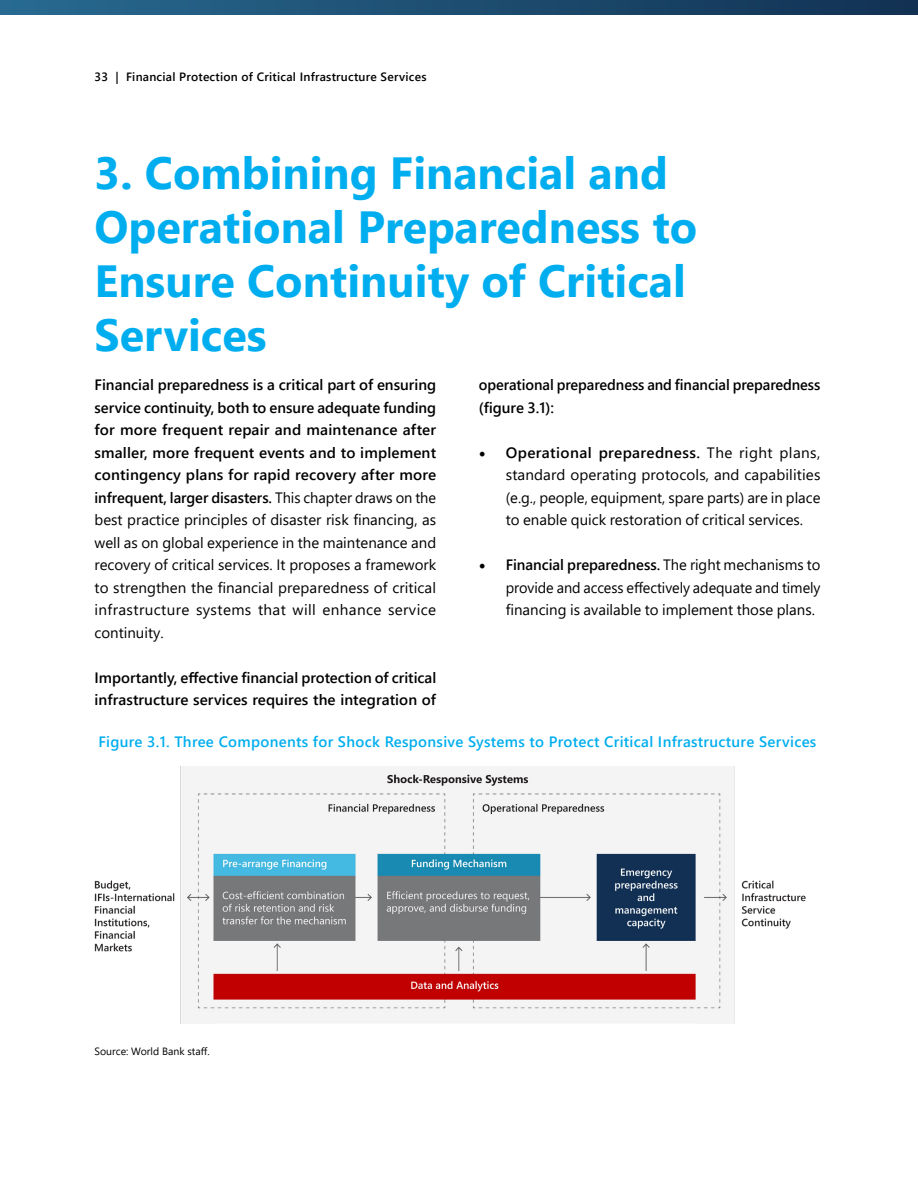
<style>
.page{position:relative;width:918px;height:1188px;background:#fff}
.page>*{position:absolute;margin:0;border:0;box-sizing:border-box;transform-origin:0 0}
.t1{font:700 45px/54px "Segoe UI";color:#00aeef}
.t2{font:15px/22.5px "Segoe UI";color:#000;text-align:justify}
.t3{font:600 15px/22.5px "Segoe UI";color:#000}
.t4{font:600 15px "Segoe UI";letter-spacing:.02em;color:#00aeef}
.t5{font:600 12px "Segoe UI";letter-spacing:.02em;color:#000}
.t6{font:10.5px "Segoe UI";color:#000}
.s1{font-weight:600}
.s2{font-family:"Minion Pro";font-size:18px}
</style>
<div class="page">
<img style="left:94px;top:766px;width:712px;height:257px">
<svg style="left:0;top:0;width:918px;height:15px;background:#1d4d71"></svg>
<p class="t5" style="left:94px;top:65px;width:334px">33 | Financial Protection of Critical Infrastructure Services</p>
<h1 class="t1" style="left:94px;top:142px;width:604px">3. Combining Financial and<br>Operational Preparedness to<br>Ensure Continuity of Critical<br>Services</h1>
<p class="t2" style="left:94px;top:372px;width:343px"><span class="s1">Financial preparedness is a critical part of ensuring service continuity, both to ensure adequate funding for more frequent repair and maintenance after smaller, more frequent events and to implement contingency plans for rapid recovery after more infrequent, larger disasters.</span> This chapter draws on the best practice principles of disaster risk financing, as well as on global experience in the maintenance and recovery of critical services. It proposes a framework to strengthen the financial preparedness of critical infrastructure systems that will enhance service continuity.</p>
<p class="t3" style="left:94px;top:665px;width:343px">Importantly, effective financial protection of critical infrastructure services requires the integration of</p>
<p class="t3" style="left:479px;top:372px;width:343px">operational preparedness and financial preparedness (figure 3.1):</p>
<p class="t2" style="left:506px;top:440px;width:316px;text-indent:-27px"><span class="s2">•</span> <span class="s1">Operational preparedness.</span> The right plans, standard operating protocols, and capabilities (e.g., people, equipment, spare parts) are in place to enable quick restoration of critical services.</p>
<p class="t2" style="left:506px;top:552px;width:316px;text-indent:-27px"><span class="s2">•</span> <span class="s1">Financial preparedness.</span> The right mechanisms to provide and access effectively adequate and timely financing is available to implement those plans.</p>
<p class="t4" style="left:98px;top:727px;width:720px">Figure 3.1. Three Components for Shock Responsive Systems to Protect Critical Infrastructure Services</p>
<p class="t6" style="left:94px;top:1042px;width:117px">Source: World Bank staff.</p>
</div>
